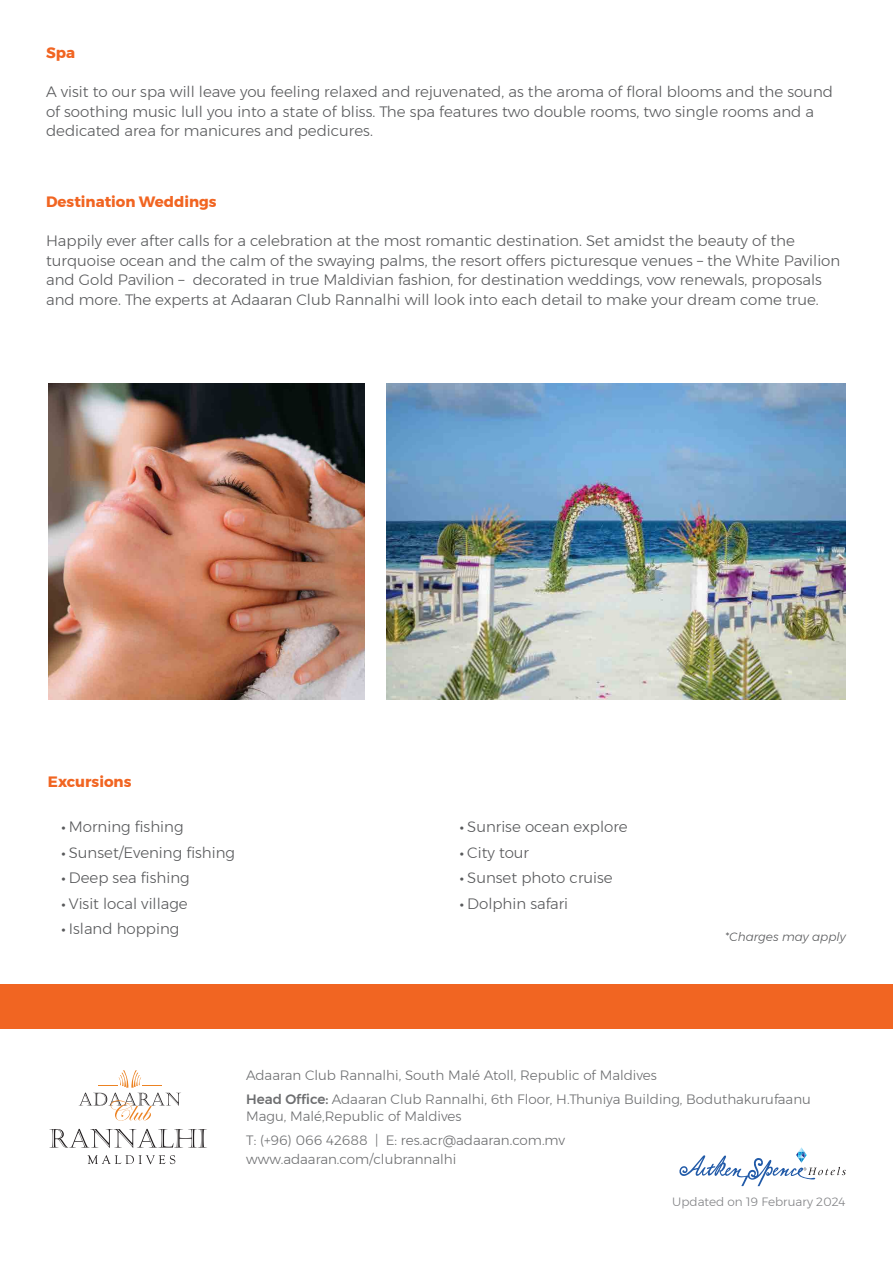
<style>
.page{position:relative;width:893px;height:1263px;background:#fff}
.page>*{position:absolute;margin:0;border:0;box-sizing:border-box;transform-origin:0 0}
.t1{font:300 15px/19.5px "Montserrat";color:#58595b}
.t2{font:700 15px "Montserrat";color:#f16522}
.t3{font:300 13.5px/24px "Montserrat";color:#6d6e70}
.t4{font:300 12px "Montserrat";color:#808184}
.t5{font:italic 300 12px "Montserrat";color:#58595b}
.s1{font-family:"Myriad Pro";font-weight:400}
.s2{font-weight:500}
</style>
<div class="page">
<div style="left:0;top:984px;width:893px;height:44px;background:#f16522"></div>
<svg style="left:679px;top:1147px;width:167px;height:39px"></svg>
<img style="left:49px;top:383px;width:316px;height:317px">
<img style="left:387px;top:383px;width:459px;height:317px">
<svg style="left:49px;top:1129px;width:158px;height:19px"></svg>
<svg style="left:78px;top:1070px;width:103px;height:51px"></svg>
<svg style="left:87px;top:1155px;width:88px;height:9px"></svg>
<p class="t2" style="left:46px;top:41px;width:30px">Spa</p>
<p class="t1" style="left:46px;top:82px;width:788px">A visit to our spa will leave you feeling relaxed and rejuvenated, as the aroma of floral blooms and the sound of soothing music lull you into a state of bliss. The spa features two double rooms, two single rooms and a dedicated area for manicures and pedicures.</p>
<p class="t2" style="left:46px;top:190px;width:172px">Destination Weddings</p>
<p class="t1" style="left:46px;top:231px;width:796px">Happily ever after calls for a celebration at the most romantic destination. Set amidst the beauty of the turquoise ocean and the calm of the swaying palms, the resort offers picturesque venues – the White Pavilion and Gold Pavilion – decorated in true Maldivian fashion, for destination weddings, vow renewals, proposals and more. The experts at Adaaran Club Rannalhi will look into each detail to make your dream come true.</p>
<p class="t2" style="left:48px;top:770px;width:85px">Excursions</p>
<p class="t1" style="left:61px;top:817px;width:124px"><span class="s1">•</span> Morning fishing</p>
<p class="t1" style="left:61px;top:842px;width:175px"><span class="s1">•</span> Sunset/Evening fishing</p>
<p class="t1" style="left:61px;top:868px;width:130px"><span class="s1">•</span> Deep sea fishing</p>
<p class="t1" style="left:61px;top:893px;width:128px"><span class="s1">•</span> Visit local village</p>
<p class="t1" style="left:61px;top:919px;width:119px"><span class="s1">•</span> Island hopping</p>
<p class="t1" style="left:460px;top:817px;width:169px"><span class="s1">•</span> Sunrise ocean explore</p>
<p class="t1" style="left:460px;top:842px;width:71px"><span class="s1">•</span> City tour</p>
<p class="t1" style="left:460px;top:868px;width:154px"><span class="s1">•</span> Sunset photo cruise</p>
<p class="t1" style="left:460px;top:893px;width:110px"><span class="s1">•</span> Dolphin safari</p>
<p class="t5" style="left:725px;top:927px;width:122px">*Charges may apply</p>
<p class="t3" style="left:246px;top:1063px;width:566px">Adaaran Club Rannalhi, South Malé Atoll, Republic of Maldives<br><span class="s2">Head Office:</span> Adaaran Club Rannalhi, 6th Floor, H.Thuniya Building, Boduthakurufaanu</p>
<p class="t3" style="left:246px;top:1103px;width:320px">Magu, Malé,Republic of Maldives<br>T: (+96) 066 42688 | E: res.acr@adaaran.com.mv</p>
<p class="t3" style="left:246px;top:1147px;width:212px">www.adaaran.com/clubrannalhi</p>
<p class="t4" style="left:672px;top:1192px;width:175px">Updated on 19 February 2024</p>
</div>
